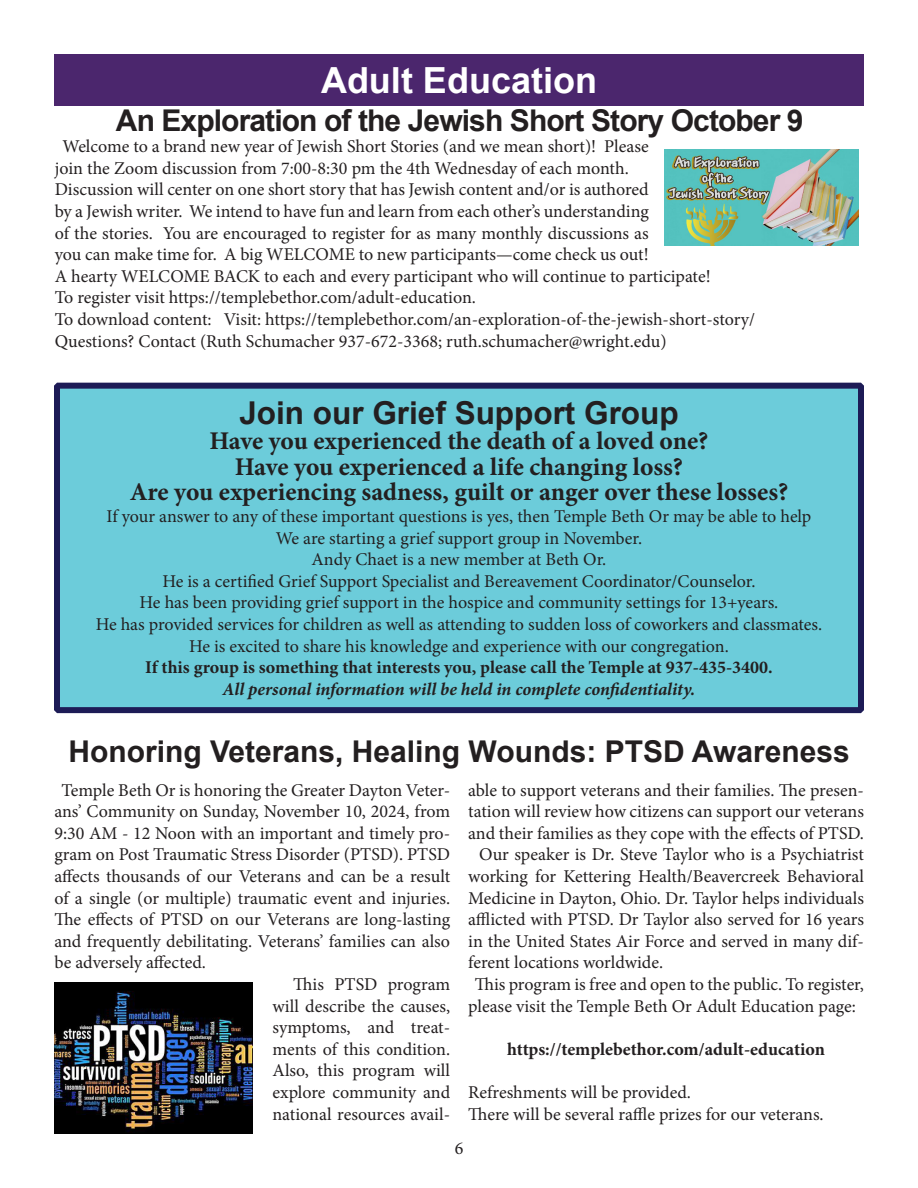
<style>
.page{position:relative;width:918px;height:1188px;background:#fff}
.page>*{position:absolute;margin:0;border:0;box-sizing:border-box;transform-origin:0 0}
.t1{font:700 36px "Arial";color:#fff}
.t2{font:700 31.5px "Arial";color:#231f20}
.t3{font:700 30px "Arial";color:#231f20}
.t4{font:700 30px "Arial";letter-spacing:-.02em;color:#231f20}
.t5{font:700 25.5px "Minion Pro";color:#231f20}
.t6{font:18px/21.6px "Minion Pro";letter-spacing:-.005em;color:#231f20;text-align:justify}
.t7{font:700 18px "Minion Pro";color:#231f20}
.t8{font:italic 700 18px "Minion Pro";letter-spacing:-.005em;color:#231f20}
</style>
<div class="page">
<div style="left:54px;top:54px;width:810px;height:51px;background:#4b266d"></div>
<img style="left:665px;top:150px;width:193px;height:95px">
<img style="left:54px;top:983px;width:198px;height:151px">
<div style="left:57px;top:386px;width:804px;height:324px;background:#6cccda"></div>
<div style="left:54px;top:383px;width:810px;height:330px;border:6px solid #1d1b56"></div>
<p class="t1" style="left:321px;top:56px;width:278px">Adult Education</p>
<p class="t4" style="left:116px;top:100px;width:689px">An Exploration of the Jewish Short Story October 9</p>
<p class="t6" style="left:55px;top:136px;width:596px;text-indent:8px">Welcome to a brand new year of Jewish Short Stories (and we mean short)! Please join the Zoom discussion from 7:00-8:30 pm the 4th Wednesday of each month.</p>
<p class="t6" style="left:55px;top:179px;width:657px;text-align:left">Discussion will center on one short story that has Jewish content and/or is authored<br>by a Jewish writer. We intend to have fun and learn from each other’s understanding<br>of the stories. You are encouraged to register for as many monthly discussions as<br>you can make time for. A big WELCOME to new participants—come check us out!<br>A hearty WELCOME BACK to each and every participant who will continue to participate!</p>
<p class="t6" style="left:55px;top:287px;width:423px">To register visit https://templebethor.com/adult-education.</p>
<p class="t6" style="left:55px;top:308px;width:702px">To download content: Visit: https://templebethor.com/an-exploration-of-the-jewish-short-story/</p>
<p class="t6" style="left:55px;top:330px;width:613px">Questions? Contact (Ruth Schumacher 937-672-3368; ruth.schumacher@wright.edu)</p>
<p class="t2" style="left:239px;top:392px;width:441px">Join our Grief Support Group</p>
<p class="t5" style="left:210px;top:423px;width:500px">Have you experienced the death of a loved one?</p>
<p class="t5" style="left:235px;top:449px;width:450px">Have you experienced a life changing loss?</p>
<p class="t5" style="left:130px;top:474px;width:660px">Are you experiencing sadness, guilt or anger over these losses?</p>
<p class="t6" style="left:107px;top:506px;width:706px">If your answer to any of these important questions is yes, then Temple Beth Or may be able to help</p>
<p class="t6" style="left:276px;top:527px;width:368px">We are starting a grief support group in November.</p>
<p class="t6" style="left:312px;top:549px;width:296px">Andy Chaet is a new member at Beth Or.</p>
<p class="t6" style="left:162px;top:570px;width:595px">He is a certified Grief Support Specialist and Bereavement Coordinator/Counselor.</p>
<p class="t6" style="left:140px;top:592px;width:640px">He has been providing grief support in the hospice and community settings for 13+years.</p>
<p class="t6" style="left:96px;top:614px;width:728px">He has provided services for children as well as attending to sudden loss of coworkers and classmates.</p>
<p class="t6" style="left:189px;top:635px;width:541px">He is excited to share his knowledge and experience with our congregation.</p>
<p class="t7" style="left:145px;top:655px;width:629px">If this group is something that interests you, please call the Temple at 937-435-3400.</p>
<p class="t8" style="left:223px;top:676px;width:474px">All personal information will be held in complete confidentiality.</p>
<p class="t3" style="left:69px;top:732px;width:783px">Honoring Veterans, Healing Wounds: PTSD Awareness</p>
<p class="t6" style="left:54px;top:779px;width:397px;text-indent:7px">Temple Beth Or is honoring the Greater Dayton Veter&shy;ans’ Community on Sunday, November 10, 2024, from 9:30 AM - 12 Noon with an important and timely pro&shy;gram on Post Traumatic Stress Disorder (PTSD). PTSD affects thousands of our Veterans and can be a result of a single (or multiple) traumatic event and injuries.<br>The effects of PTSD on our Veterans are long-lasting and frequently debilitating. Veterans’ families can also be adversely affected.</p>
<p class="t6" style="left:273px;top:974px;width:179px;text-indent:21px">This PTSD program will describe the causes, symptoms, and treat&shy;ments of this condition.<br>Also, this program will explore community and national resources avail-</p>
<p class="t6" style="left:468px;top:779px;width:397px">able to support veterans and their families. The presen&shy;tation will review how citizens can support our veterans and their families as they cope with the effects of PTSD.</p>
<p class="t6" style="left:468px;top:844px;width:397px;text-indent:11px">Our speaker is Dr. Steve Taylor who is a Psychiatrist working for Kettering Health/Beavercreek Behavioral Medicine in Dayton, Ohio. Dr. Taylor helps individuals afflicted with PTSD. Dr Taylor also served for 16 years in the United States Air Force and served in many dif&shy;ferent locations worldwide.</p>
<p class="t6" style="left:468px;top:974px;width:397px;text-align:center">This program is free and open to the public. To register, please visit the Temple Beth Or Adult Education page:</p>
<p class="t7" style="left:507px;top:1036px;width:319px">https://templebethor.com/adult-education</p>
<p class="t6" style="left:468px;top:1082px;width:224px">Refreshments will be provided.</p>
<p class="t6" style="left:468px;top:1103px;width:357px">There will be several raffle prizes for our veterans.</p>
<p class="t6" style="left:455px;top:1137px;width:10px">6</p>
</div>
